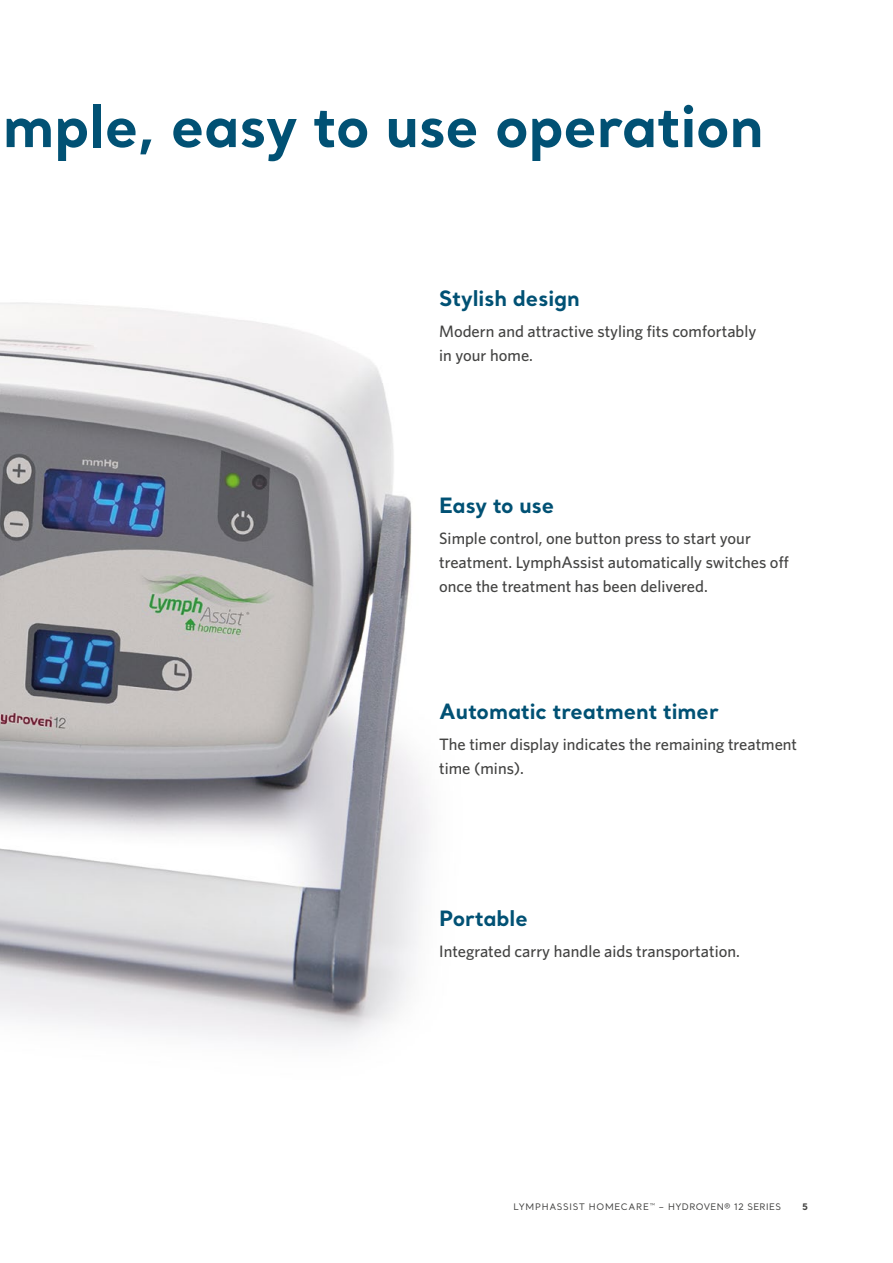
<style>
.page{position:relative;width:893px;height:1263px;background:#fff}
.page>*{position:absolute;margin:0;border:0;box-sizing:border-box;transform-origin:0 0}
.t1{font:700 57px "Santral";letter-spacing:-.005em;color:#015174}
.t2{font:700 21px "Santral";color:#015174}
.t3{font:500 16.5px/24px "Whitney";color:#434342}
.t4{font:9px "Santral";letter-spacing:.06em;color:#434342}
.t5{font:700 9px "Santral";color:#434342}
</style>
<div class="page">
<img style="left:0;top:302px;width:429px;height:739px">
<h1 class="t1" style="left:3px;top:87px;width:762px">mple, easy to use operation</h1>
<p class="t2" style="left:439px;top:284px;width:142px">Stylish design</p>
<p class="t3" style="left:439px;top:319px;width:319px">Modern and attractive styling fits comfortably in your home.</p>
<p class="t2" style="left:439px;top:490px;width:116px">Easy to use</p>
<p class="t3" style="left:439px;top:526px;width:351px">Simple control, one button press to start your treatment. LymphAssist automatically switches off once the treatment has been delivered.</p>
<p class="t2" style="left:439px;top:697px;width:281px">Automatic treatment timer</p>
<p class="t3" style="left:439px;top:732px;width:359px">The timer display indicates the remaining treatment time (mins).</p>
<p class="t2" style="left:439px;top:904px;width:90px">Portable</p>
<p class="t3" style="left:439px;top:939px;width:302px">Integrated carry handle aids transportation.</p>
<p class="t4" style="left:514px;top:1201px;width:269px">LYMPHASSIST HOMECARE<sup>™</sup> – HYDROVEN® 12 SERIES</p>
<p class="t5" style="left:802px;top:1200px;width:7px">5</p>
</div>
